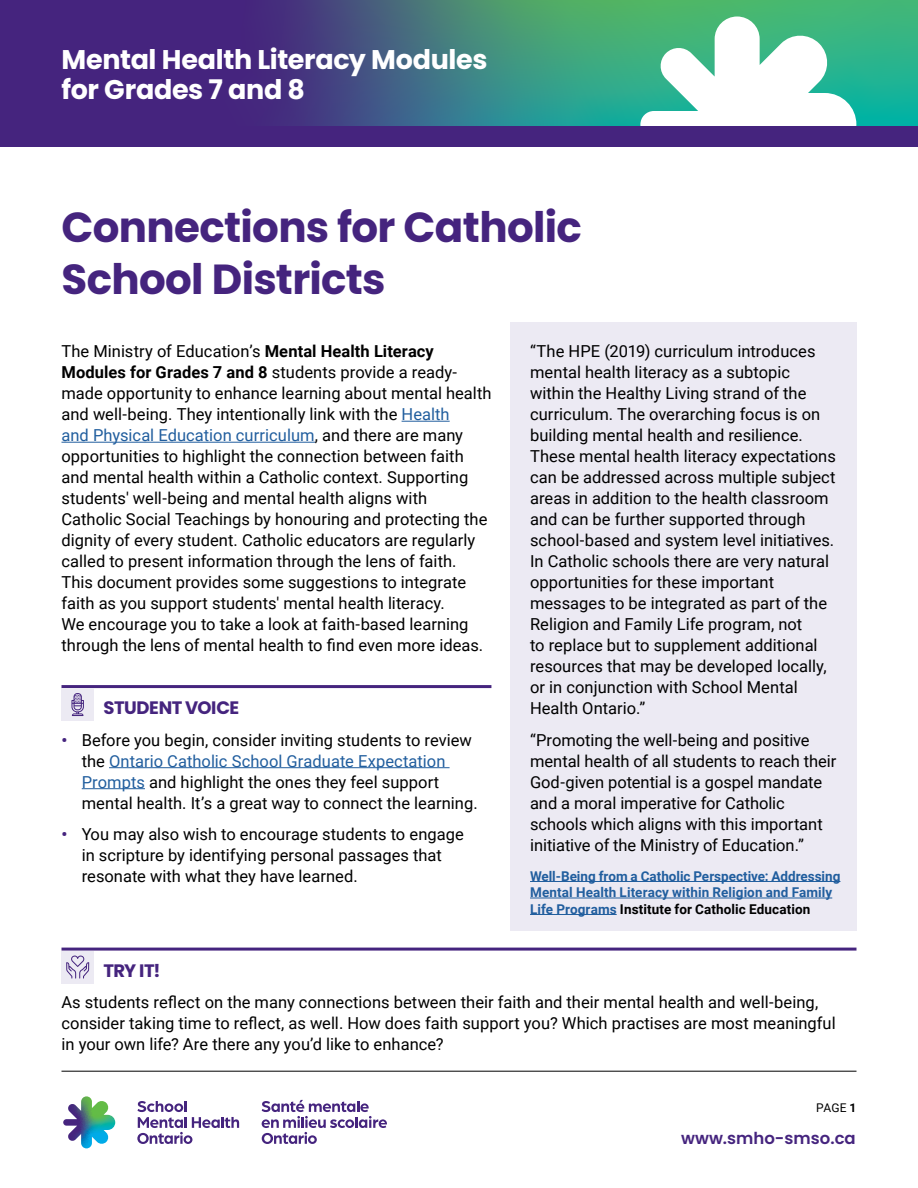
<style>
.page{position:relative;width:918px;height:1188px;background:#fff}
.page>*{position:absolute;margin:0;border:0;box-sizing:border-box;transform-origin:0 0}
.t1{font:700 42px/52.5px "Poppins";letter-spacing:-.015em;color:#45247e}
.t2{font:700 27px/30px "Poppins";letter-spacing:-.01em;color:#fff}
.H3_new{font:700 18px "Poppins";letter-spacing:-.035em;color:#45247e}
.Body_Copy{font:16.5px/21px "Roboto";color:#000}
.sidebar{font:16.5px/21px "Roboto";color:#000}
.t3{font:600 16.5px "Poppins";color:#45247e}
.Sidebar_-_byline{font:700 13.5px/16.5px "Roboto";letter-spacing:.005em;color:#215e9e}
.t4{font:12px "Roboto";color:#000}
.s1{font-weight:700}
.s2{color:#215e9e}
.s3{font-weight:700;color:#45247e}
.s4{color:#000}
</style>
<div class="page">
<hr style="left:402px;top:421px;width:48px;height:1px;background:#215e9e">
<hr style="left:62px;top:442px;width:253px;height:1px;background:#215e9e">
<hr style="left:62px;top:685px;width:429px;height:3px;background:#45247e">
<hr style="left:109px;top:767px;width:341px;height:1px;background:#215e9e">
<hr style="left:82px;top:788px;width:63px;height:1px;background:#215e9e">
<hr style="left:62px;top:948px;width:794px;height:3px;background:#45247e">
<div style="left:62px;top:688px;width:32px;height:33px;background:#eceaf3"></div>
<svg style="left:71px;top:693px;width:13px;height:23px"></svg>
<div style="left:62px;top:951px;width:32px;height:32px;background:#eceaf3"></div>
<svg style="left:66px;top:956px;width:23px;height:23px"></svg>
<div style="left:510px;top:322px;width:346px;height:417px;background:#eceaf3"></div>
<div style="left:510px;top:718px;width:346px;height:150px;background:#eceaf3"></div>
<div style="left:510px;top:857px;width:346px;height:74px;background:#eceaf3"></div>
<hr style="left:530px;top:881px;width:310px;height:1px;background:#215e9e">
<hr style="left:530px;top:898px;width:302px;height:1px;background:#215e9e">
<hr style="left:530px;top:914px;width:87px;height:1px;background:#215e9e">
<svg style="left:0;top:0;width:918px;height:126px;background:#406180"></svg>
<div style="left:0;top:126px;width:918px;height:21px;background:#45247e"></div>
<svg style="left:640px;top:16px;width:216px;height:110px"></svg>
<hr style="left:62px;top:1071px;width:794px;height:1px;background:#000">
<svg style="left:63px;top:1096px;width:52px;height:52px"></svg>
<svg style="left:262px;top:1100px;width:125px;height:44px"></svg>
<svg style="left:137px;top:1101px;width:102px;height:43px"></svg>
<h2 class="t2" style="left:62px;top:45px;width:427px">Mental Health Literacy Modules for Grades 7 and 8</h2>
<h1 class="t1" style="left:62px;top:201px;width:522px">Connections for Catholic<br>School Districts</h1>
<p class="Body_Copy" style="left:62px;top:340px;width:431px">The Ministry of Education’s <span class="s1">Mental Health Literacy Modules for Grades 7 and 8</span> students provide a ready&shy;made opportunity to enhance learning about mental health and well-being. They intentionally link with the <span class="s2">Health<br>and Physical Education curriculum</span>, and there are many opportunities to highlight the connection between faith and mental health within a Catholic context. Supporting students' well-being and mental health aligns with Catholic Social Teachings by honouring and protecting the dignity of every student. Catholic educators are regularly called to present information through the lens of faith.<br>This document provides some suggestions to integrate faith as you support students' mental health literacy.<br>We encourage you to take a look at faith-based learning through the lens of mental health to find even more ideas.</p>
<p class="H3_new" style="left:104px;top:697px;width:137px">STUDENT VOICE</p>
<p class="Body_Copy" style="left:82px;top:729px;width:397px;text-indent:-20px"><span class="s3">•</span> Before you begin, consider inviting students to review the <span class="s2">Ontario Catholic School Graduate Expectation Prompts</span> and highlight the ones they feel support mental health. It’s a great way to connect the learning.</p>
<p class="Body_Copy" style="left:82px;top:823px;width:384px;text-indent:-20px"><span class="s3">•</span> You may also wish to encourage students to engage in scripture by identifying personal passages that resonate with what they have learned.</p>
<p class="sidebar" style="left:530px;top:340px;width:307px">“The HPE (2019) curriculum introduces mental health literacy as a subtopic within the Healthy Living strand of the curriculum. The overarching focus is on building mental health and resilience.<br>These mental health literacy expectations can be addressed across multiple subject areas in addition to the health classroom and can be further supported through school-based and system level initiatives.<br>In Catholic schools there are very natural opportunities for these important messages to be integrated as part of the Religion and Family Life program, not<br>to replace but to supplement additional resources that may be developed locally, or in conjunction with School Mental Health Ontario.”</p>
<p class="sidebar" style="left:530px;top:729px;width:308px">“Promoting the well-being and positive mental health of all students to reach their God-given potential is a gospel mandate and a moral imperative for Catholic schools which aligns with this important initiative of the Ministry of Education.”</p>
<p class="Sidebar_-_byline" style="left:530px;top:867px;width:312px">Well-Being from a Catholic Perspective: Addressing<br>Mental Health Literacy within Religion and Family<br>Life Programs <span class="s4">Institute for Catholic Education</span></p>
<p class="H3_new" style="left:104px;top:960px;width:59px">TRY IT!</p>
<p class="Body_Copy" style="left:62px;top:991px;width:776px">As students reflect on the many connections between their faith and their mental health and well-being, consider taking time to reflect, as well. How does faith support you? Which practises are most meaningful in your own life? Are there any you’d like to enhance?</p>
<p class="t4" style="left:816px;top:1099px;width:42px">PAGE <span class="s1">1</span></p>
<p class="t3" style="left:681px;top:1128px;width:176px">www.smho-smso.ca</p>
</div>
